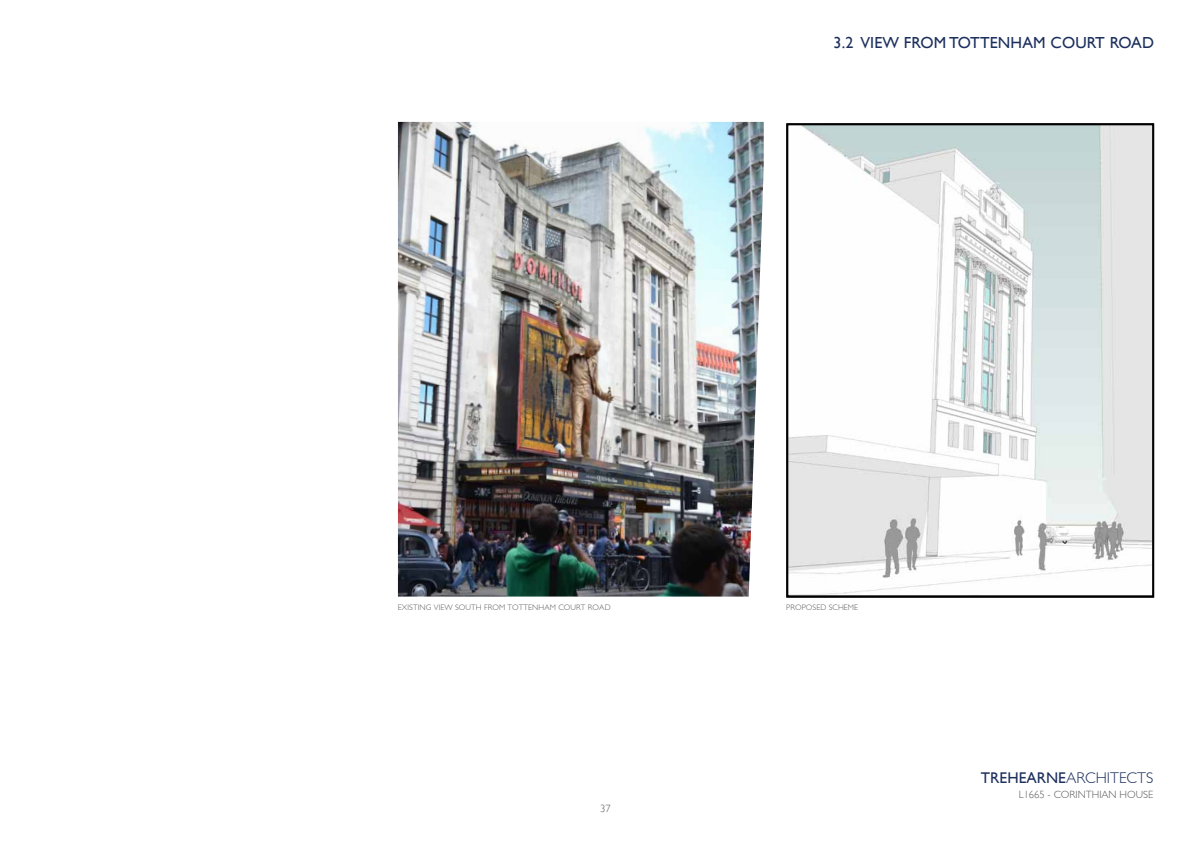
<style>
.page{position:relative;width:1191px;height:842px;background:#fff}
.page>*{position:absolute;margin:0;border:0;box-sizing:border-box;transform-origin:0 0}
.t1{font:16px "Gill Sans";color:#1c2f5d}
.t2{font:300 15.5px "Gill Sans";color:#1c2f5d}
.t3{font:300 10.5px "Gill Sans";color:#58595b}
.t4{font:300 8px "Gill Sans";letter-spacing:.01em;color:#58595b}
.s1{font-weight:400}
</style>
<div class="page">
<img style="left:398px;top:122px;width:365px;height:475px">
<img style="left:789px;top:126px;width:362px;height:468px">
<div style="left:786px;top:123px;width:368px;height:474px;border:2px solid #000"></div>
<h1 class="t1" style="left:833px;top:33px;width:82px">3.2 VIEW FROM</h1>
<h1 class="t1" style="left:949px;top:33px;width:12px">TOTTENHAM</h1>
<h1 class="t1" style="left:1050px;top:33px;width:12px">COURT</h1>
<h1 class="t1" style="left:1109px;top:33px;width:12px">ROAD</h1>
<p class="t4" style="left:398px;top:602px;width:15px">EXISTING</p>
<p class="t4" style="left:434px;top:602px;width:38px">VIEW SOUTH</p>
<p class="t4" style="left:484px;top:602px;width:42px">FROM TOTTENHAM</p>
<p class="t4" style="left:558px;top:602px;width:18px">COURT</p>
<p class="t4" style="left:588px;top:602px;width:18px">ROAD</p>
<p class="t4" style="left:786px;top:602px;width:32px">PROPOSED</p>
<p class="t4" style="left:828px;top:602px;width:6px">SCHEME</p>
<h3 class="t3" style="left:600px;top:803px;width:12px">37</h3>
<h2 class="t2" style="left:981px;top:769px;width:174px"><span class="s1">TREHEARNE</span>ARCHITECTS</h2>
<h3 class="t3" style="left:1018px;top:788px;width:136px">L1665 - CORINTHIAN HOUSE</h3>
</div>
